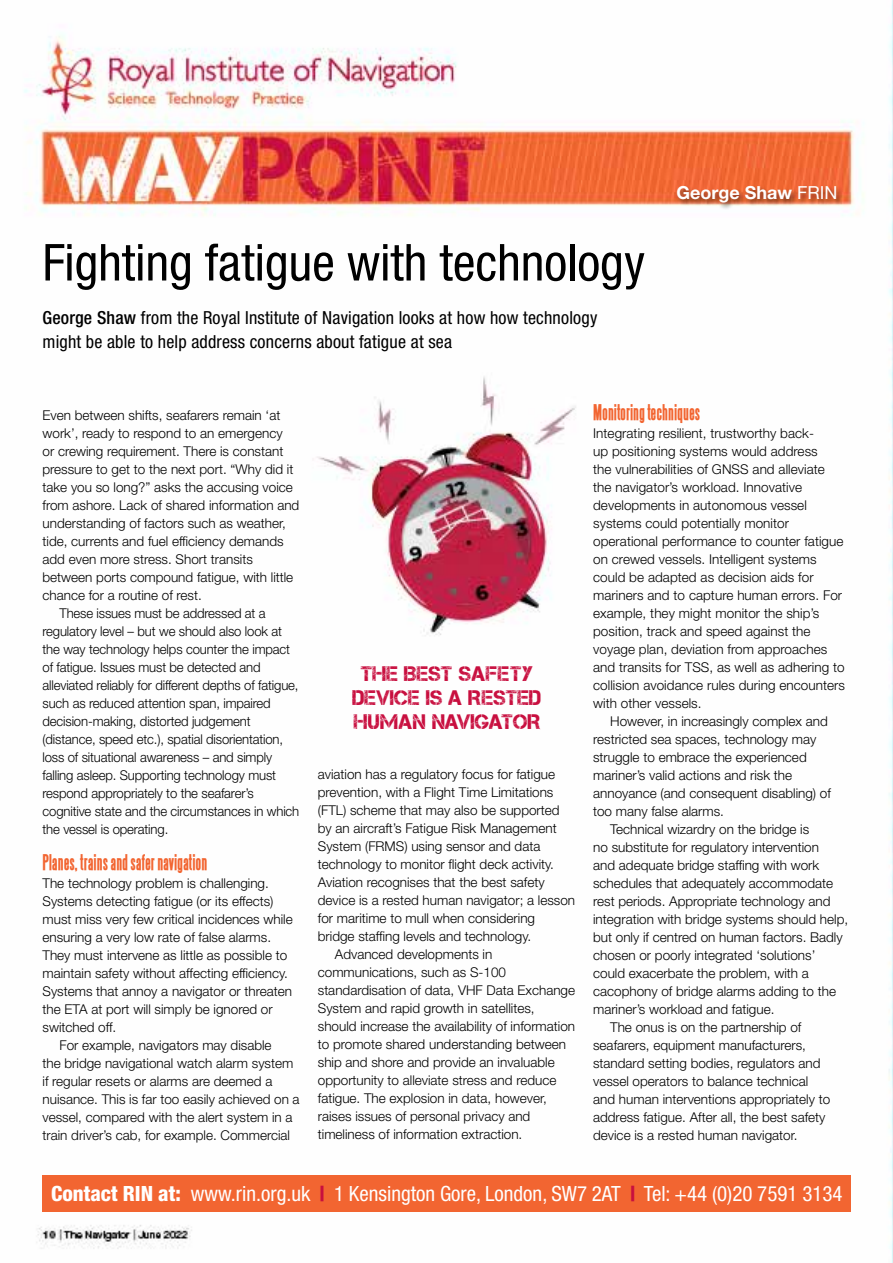
<style>
.page{position:relative;width:893px;height:1263px;background:#fff}
.page>*{position:absolute;margin:0;border:0;box-sizing:border-box;transform-origin:0 0}
.t1{font:condensed 51px "Helvetica Neue LT Std";color:#000}
.t2{font:condensed 21px "Helvetica Neue LT Std";color:#fff}
.t3{font:21px/24px "Captureit";color:#c80f3f;text-align:center}
.t4{font:700 19.5px "Steelfish";color:#f26531}
.t5{font:condensed 18px/24px "Helvetica Neue LT Std";letter-spacing:.01em;color:#000}
.t6{font:700 18px "Helvetica Neue LT Std";color:#fff}
.t7{font:300 13.5px/18px "Helvetica Neue LT Std";color:#000}
.s1{font-weight:500}
.s2{font-weight:400}
.s3{font-weight:800}
.s4{font-weight:900;color:#c80f3f}
</style>
<div class="page">
<img style="left:24px;top:0;width:869px;height:1263px">
<div style="left:675px;top:184px;width:168px;height:26px;background:#000;opacity:.5"></div>
<div style="left:43px;top:1176px;width:808px;height:36px;background:#f26531"></div>
<h1 class="t1" style="left:43px;top:233px;width:604px">Fighting fatigue with technology</h1>
<h3 class="t5" style="left:43px;top:306px;width:556px"><span class="s1">George Shaw</span> from the Royal Institute of Navigation looks at how how technology might be able to help address concerns about fatigue at sea</h3>
<h3 class="t6" style="left:676px;top:182px;width:162px">George Shaw <span class="s2">FRIN</span></h3>
<p class="t7" style="left:43px;top:405px;width:239px">Even between shifts, seafarers remain ‘at</p>
<p class="t7" style="left:43px;top:423px;width:242px">work’, ready to respond to an emergency</p>
<p class="t7" style="left:43px;top:441px;width:242px">or crewing requirement. There is constant</p>
<p class="t7" style="left:43px;top:459px;width:252px">pressure to get to the next port. “Why did it</p>
<p class="t7" style="left:43px;top:477px;width:252px">take you so long?” asks the accusing voice</p>
<p class="t7" style="left:43px;top:495px;width:258px">from ashore. Lack of shared information and</p>
<p class="t7" style="left:43px;top:513px;width:245px">understanding of factors such as weather,</p>
<p class="t7" style="left:43px;top:531px;width:243px">tide, currents and fuel efficiency demands</p>
<p class="t7" style="left:43px;top:549px;width:212px">add even more stress. Short transits</p>
<p class="t7" style="left:43px;top:567px;width:252px">between ports compound fatigue, with little</p>
<p class="t7" style="left:43px;top:585px;width:161px">chance for a routine of rest.</p>
<p class="t7" style="left:60px;top:603px;width:208px">These issues must be addressed at a</p>
<p class="t7" style="left:43px;top:621px;width:241px">regulatory level – but we should also look at</p>
<p class="t7" style="left:43px;top:639px;width:249px">the way technology helps counter the impact</p>
<p class="t7" style="left:43px;top:657px;width:220px">of fatigue. Issues must be detected and</p>
<p class="t7" style="left:43px;top:675px;width:258px">alleviated reliably for different depths of fatigue,</p>
<p class="t7" style="left:43px;top:693px;width:230px">such as reduced attention span, impaired</p>
<p class="t7" style="left:43px;top:711px;width:210px">decision-making, distorted judgement</p>
<p class="t7" style="left:43px;top:729px;width:242px">(distance, speed etc.), spatial disorientation,</p>
<p class="t7" style="left:43px;top:747px;width:231px">loss of situational awareness – and simply</p>
<p class="t7" style="left:43px;top:765px;width:235px">falling asleep. Supporting technology must</p>
<p class="t7" style="left:43px;top:783px;width:213px">respond appropriately to the seafarer’s</p>
<p class="t7" style="left:43px;top:801px;width:258px">cognitive state and the circumstances in which</p>
<p class="t7" style="left:43px;top:819px;width:127px">the vessel is operating.</p>
<h3 class="t4" style="left:43px;top:851px;width:166px">Planes, trains and safer navigation</h3>
<p class="t7" style="left:43px;top:873px;width:228px">The technology problem is challenging.</p>
<p class="t7" style="left:43px;top:891px;width:233px">Systems detecting fatigue (or its effects)</p>
<p class="t7" style="left:43px;top:909px;width:252px">must miss very few critical incidences while</p>
<p class="t7" style="left:43px;top:927px;width:230px">ensuring a very low rate of false alarms.</p>
<p class="t7" style="left:43px;top:945px;width:246px">They must intervene as little as possible to</p>
<p class="t7" style="left:43px;top:963px;width:247px">maintain safety without affecting efficiency.</p>
<p class="t7" style="left:43px;top:981px;width:251px">Systems that annoy a navigator or threaten</p>
<p class="t7" style="left:43px;top:999px;width:232px">the ETA at port will simply be ignored or</p>
<p class="t7" style="left:43px;top:1017px;width:75px">switched off.</p>
<p class="t7" style="left:60px;top:1035px;width:214px">For example, navigators may disable</p>
<p class="t7" style="left:43px;top:1053px;width:252px">the bridge navigational watch alarm system</p>
<p class="t7" style="left:43px;top:1071px;width:231px">if regular resets or alarms are deemed a</p>
<p class="t7" style="left:43px;top:1089px;width:259px">nuisance. This is far too easily achieved on a</p>
<p class="t7" style="left:43px;top:1107px;width:252px">vessel, compared with the alert system in a</p>
<p class="t7" style="left:43px;top:1125px;width:249px">train driver’s cab, for example. Commercial</p>
<h2 class="t3" style="left:352px;top:661px;width:190px">THE BEST SAFETY<br>DEVICE IS A RESTED<br>HUMAN NAVIGATOR</h2>
<p class="t7" style="left:318px;top:765px;width:239px">aviation has a regulatory focus for fatigue</p>
<p class="t7" style="left:318px;top:783px;width:237px">prevention, with a Flight Time Limitations</p>
<p class="t7" style="left:318px;top:801px;width:243px">(FTL) scheme that may also be supported</p>
<p class="t7" style="left:318px;top:819px;width:240px">by an aircraft’s Fatigue Risk Management</p>
<p class="t7" style="left:318px;top:837px;width:224px">System (FRMS) using sensor and data</p>
<p class="t7" style="left:318px;top:855px;width:238px">technology to monitor flight deck activity.</p>
<p class="t7" style="left:318px;top:873px;width:228px">Aviation recognises that the best safety</p>
<p class="t7" style="left:318px;top:891px;width:259px">device is a rested human navigator; a lesson</p>
<p class="t7" style="left:318px;top:909px;width:219px">for maritime to mull when considering</p>
<p class="t7" style="left:318px;top:927px;width:215px">bridge staffing levels and technology.</p>
<p class="t7" style="left:335px;top:945px;width:159px">Advanced developments in</p>
<p class="t7" style="left:318px;top:963px;width:190px">communications, such as S-100</p>
<p class="t7" style="left:318px;top:981px;width:259px">standardisation of data, VHF Data Exchange</p>
<p class="t7" style="left:318px;top:999px;width:218px">System and rapid growth in satellites,</p>
<p class="t7" style="left:318px;top:1017px;width:259px">should increase the availability of information</p>
<p class="t7" style="left:318px;top:1035px;width:250px">to promote shared understanding between</p>
<p class="t7" style="left:318px;top:1053px;width:238px">ship and shore and provide an invaluable</p>
<p class="t7" style="left:318px;top:1071px;width:240px">opportunity to alleviate stress and reduce</p>
<p class="t7" style="left:318px;top:1089px;width:231px">fatigue. The explosion in data, however,</p>
<p class="t7" style="left:318px;top:1107px;width:214px">raises issues of personal privacy and</p>
<p class="t7" style="left:318px;top:1125px;width:206px">timeliness of information extraction.</p>
<h3 class="t4" style="left:593px;top:401px;width:109px">Monitoring techniques</h3>
<p class="t7" style="left:593px;top:423px;width:253px">Integrating resilient, trustworthy back-<br>up positioning systems would address<br>the vulnerabilities of GNSS and alleviate the navigator’s workload. Innovative developments in autonomous vessel systems could potentially monitor operational performance to counter fatigue on crewed vessels. Intelligent systems could be adapted as decision aids for mariners and to capture human errors. For example, they might monitor the ship’s position, track and speed against the voyage plan, deviation from approaches and transits for TSS, as well as adhering to collision avoidance rules during encounters with other vessels.</p>
<p class="t7" style="left:610px;top:711px;width:219px">However, in increasingly complex and</p>
<p class="t7" style="left:593px;top:729px;width:225px">restricted sea spaces, technology may</p>
<p class="t7" style="left:593px;top:747px;width:215px">struggle to embrace the experienced</p>
<p class="t7" style="left:593px;top:765px;width:201px">mariner’s valid actions and risk the</p>
<p class="t7" style="left:593px;top:783px;width:239px">annoyance (and consequent disabling) of</p>
<p class="t7" style="left:593px;top:801px;width:132px">too many false alarms.</p>
<p class="t7" style="left:610px;top:819px;width:201px">Technical wizardry on the bridge is</p>
<p class="t7" style="left:593px;top:837px;width:227px">no substitute for regulatory intervention</p>
<p class="t7" style="left:593px;top:855px;width:228px">and adequate bridge staffing with work</p>
<p class="t7" style="left:593px;top:873px;width:242px">schedules that adequately accommodate</p>
<p class="t7" style="left:593px;top:891px;width:239px">rest periods. Appropriate technology and</p>
<p class="t7" style="left:593px;top:909px;width:257px">integration with bridge systems should help,</p>
<p class="t7" style="left:593px;top:927px;width:251px">but only if centred on human factors. Badly</p>
<p class="t7" style="left:593px;top:945px;width:224px">chosen or poorly integrated ‘solutions’</p>
<p class="t7" style="left:593px;top:963px;width:217px">could exacerbate the problem, with a</p>
<p class="t7" style="left:593px;top:981px;width:244px">cacophony of bridge alarms adding to the</p>
<p class="t7" style="left:593px;top:999px;width:183px">mariner’s workload and fatigue.</p>
<p class="t7" style="left:610px;top:1017px;width:193px">The onus is on the partnership of</p>
<p class="t7" style="left:593px;top:1035px;width:214px">seafarers, equipment manufacturers,</p>
<p class="t7" style="left:593px;top:1053px;width:229px">standard setting bodies, regulators and</p>
<p class="t7" style="left:593px;top:1071px;width:217px">vessel operators to balance technical</p>
<p class="t7" style="left:593px;top:1089px;width:239px">and human interventions appropriately to</p>
<p class="t7" style="left:593px;top:1107px;width:234px">address fatigue. After all, the best safety</p>
<p class="t7" style="left:593px;top:1125px;width:206px">device is a rested human navigator.</p>
<h2 class="t2" style="left:51px;top:1182px;width:793px"><span class="s3">Contact RIN at:</span> www.rin.org.uk <span class="s4">|</span> 1 Kensington Gore, London, SW7 2AT <span class="s4">|</span> Tel: +44 (0)20 7591 3134</h2>
</div>
